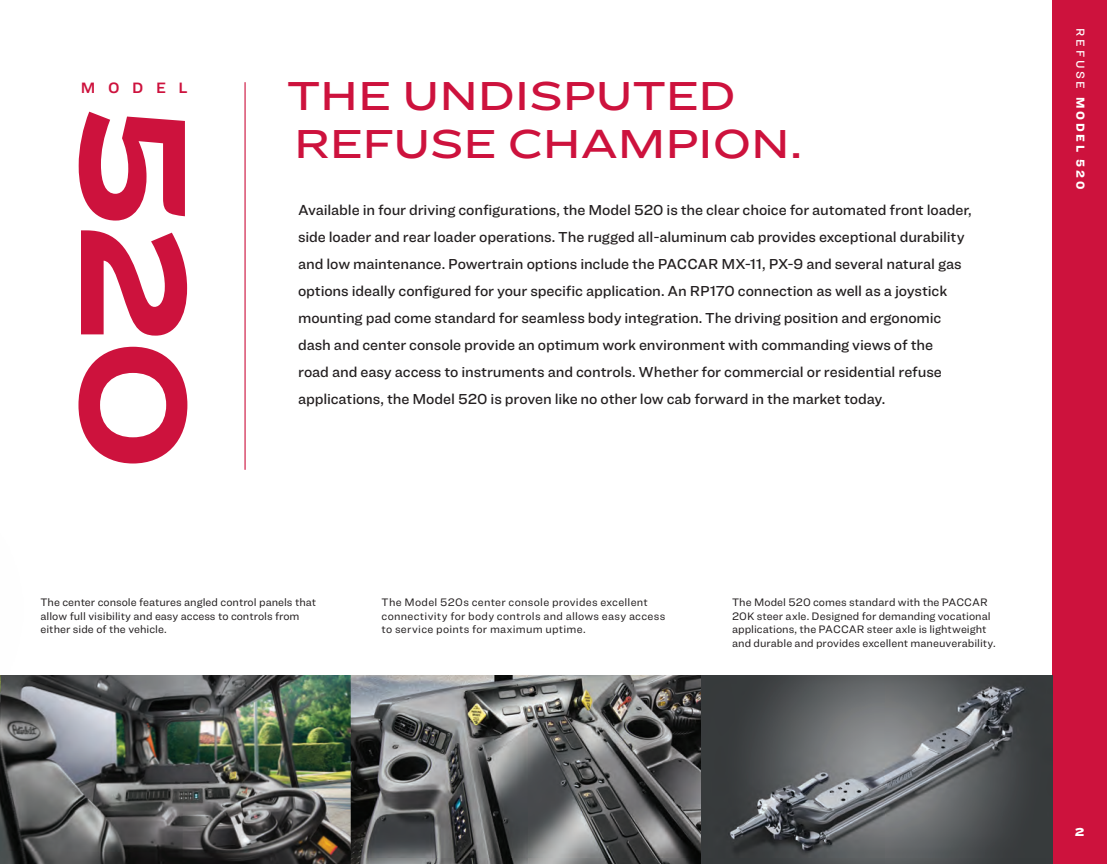
<style>
.page{position:relative;width:1107px;height:864px;background:#fff}
.page>*{position:absolute;margin:0;border:0;box-sizing:border-box;transform-origin:0 0}
.t1{font:700 156px "Ringside Extra Wide";color:#cd123d}
.t2{font:500 42px/48px "Ringside Extra Wide";letter-spacing:-.02em;color:#cd123d}
.t3{font:15.6px "Ringside Regular Semi";letter-spacing:.805em;color:#cd123d}
.t4{font:500 15px/27px "Ringside";letter-spacing:-.01em;color:#231f20}
.t5{font:900 12px "Ringside";letter-spacing:.23em;color:#fff}
.t6{font:500 12px "Ringside";letter-spacing:.23em;color:#fff}
.t7{font:900 12px "Ringside Extra Wide";color:#fff}
.t8{font:11.25px/13.5px "Ringside";letter-spacing:.005em;color:#231f20}
.t9{font:11.25px/13.5px "Ringside";letter-spacing:.025em;color:#231f20}
</style>
<div class="page">
<div style="left:1052px;top:0;width:55px;height:864px;background:#cd123d"></div>
<img style="left:351px;top:675px;width:702px;height:189px">
<img style="left:0;top:675px;width:351px;height:189px">
<hr style="left:244px;top:82px;width:2px;height:388px;background:#cd123d">
<p class="t3" style="left:81px;top:77px;width:108px">MODEL</p>
<h1 class="t1" style="left:257px;top:104px;width:368px;rotate:90deg">520</h1>
<h2 class="t2" style="left:287px;top:70px;width:517px">THE UNDISPUTED<br>REFUSE CHAMPION.</h2>
<p class="t4" style="left:298px;top:196px;width:675px">Available in four driving configurations, the Model 520 is the clear choice for automated front loader, side loader and rear loader operations. The rugged all-aluminum cab provides exceptional durability and low maintenance. Powertrain options include the PACCAR MX-11, PX-9 and several natural gas options ideally configured for your specific application. An RP170 connection as well as a joystick mounting pad come standard for seamless body integration. The driving position and ergonomic dash and center console provide an optimum work environment with commanding views of the<br>road and easy access to instruments and controls. Whether for commercial or residential refuse applications, the Model 520 is proven like no other low cab forward in the market today.</p>
<p class="t8" style="left:40px;top:595px;width:277px">The center console features angled control panels that allow full visibility and easy access to controls from either side of the vehicle.</p>
<p class="t9" style="left:382px;top:595px;width:285px">The Model 520s center console provides excellent connectivity for body controls and allows easy access to service points for maximum uptime.</p>
<p class="t8" style="left:732px;top:595px;width:265px">The Model 520 comes standard with the PACCAR 20K steer axle. Designed for demanding vocational applications, the PACCAR steer axle is lightweight and durable and provides excellent maneuverability.</p>
<p class="t6" style="left:1089px;top:28px;width:62px;rotate:90deg">REFUSE</p>
<p class="t5" style="left:1089px;top:97px;width:94px;rotate:90deg">MODEL 520</p>
<p class="t7" style="left:1075px;top:822px;width:11px">2</p>
</div>
